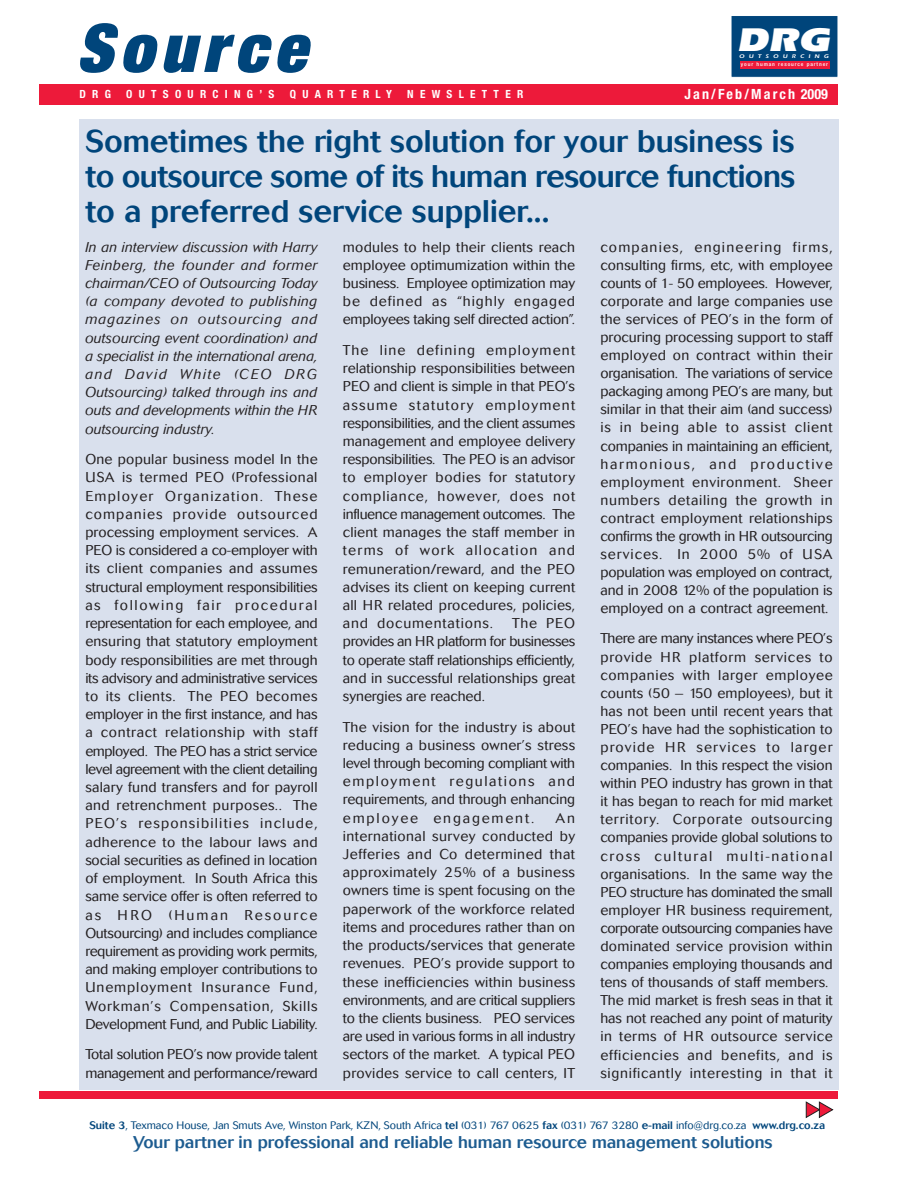
<style>
.page{position:relative;width:918px;height:1188px;background:#fff}
.page>*{position:absolute;margin:0;border:0;box-sizing:border-box;transform-origin:0 0}
.t1{font:italic 900 expanded 67.05px "Helvetica Neue";color:#00457b}
.t2{font:900 33.9px "Itc Eras";color:#fff;scale:1.17 1}
.t3{font:500 31.05px/34.8px "Cosmos";color:#00457b;text-align:justify}
.t4{font:500 16.95px "Cosmos";color:#1d5c90}
.t5{font:300 14.1px/18.1px "Cosmos";letter-spacing:.005em;color:#231f20;text-align:justify}
.t6{font:italic 300 14.1px/18.1px "Cosmos";letter-spacing:-.005em;color:#231f20;text-align:justify}
.t7{font:300 14.1px/18.1px "Cosmos";letter-spacing:-.025em;color:#231f20}
.t8{font:700 condensed 14.1px "Helvetica Neue";letter-spacing:.155em;color:#fff}
.t9{font:700 condensed 11.25px "Helvetica Neue";letter-spacing:.56em;color:#fff}
.t10{font:300 10.8px "Cosmos";letter-spacing:-.005em;color:#00457b}
.t11{font:600 5.4px "Itc Eras";color:#fff;scale:1.16 1}
.t12{font:500 condensed 5.1px "Helvetica Neue";letter-spacing:.155em;color:#fff;scale:1.11 1}
.s1{font-weight:500}
</style>
<div class="page">
<div style="left:79px;top:119px;width:760px;height:971px;background:#d9e0ed"></div>
<div style="left:731px;top:15px;width:107px;height:63px;background:#00457b;border:1px solid #fff"></div>
<div style="left:740px;top:61px;width:89px;height:7px;background:#ed1a3a"></div>
<div style="left:39px;top:84px;width:799px;height:20px;background:#ed1a3a"></div>
<div style="left:39px;top:1091px;width:799px;height:7px;background:#ed1a3a"></div>
<svg style="left:806px;top:1102px;width:27px;height:16px"></svg>
<h1 class="t1" style="left:77px;top:24px;width:244px">Source</h1>
<h2 class="t2" style="left:736px;top:28px;width:84px">DRG</h2>
<p class="t11" style="left:739px;top:55px;width:79px">OUTSOURCING</p>
<p class="t12" style="left:741px;top:63px;width:80px">your human resource partner</p>
<p class="t9" style="left:79px;top:90px;width:33px">DRG</p>
<p class="t9" style="left:126px;top:90px;width:150px">OUTSOURCING’S</p>
<p class="t9" style="left:290px;top:90px;width:104px">QUARTERLY</p>
<p class="t9" style="left:407px;top:90px;width:118px">NEWSLETTER</p>
<p class="t8" style="left:684px;top:89px;width:145px">Jan/Feb/March 2009</p>
<h3 class="t3" style="left:85px;top:127px;width:712px">Sometimes the right solution for your business is to outsource some of its human resource functions to a preferred service supplier...</h3>
<p class="t6" style="left:85px;top:239px;width:234px">In an interview discussion with Harry Feinberg, the founder and former chairman/CEO of Outsourcing Today (a company devoted to publishing magazines on outsourcing and outsourcing event coordination) and a specialist in the international arena, and David White (CEO DRG Outsourcing) talked through ins and outs and developments within the HR outsourcing industry.</p>
<p class="t5" style="left:85px;top:452px;width:234px">One popular business model In the USA is termed PEO (Professional Employer Organization. These companies provide outsourced processing employment services. A PEO is considered a co-employer with its client companies and assumes structural employment responsibilities as following fair procedural representation for each employee, and ensuring that statutory employment body responsibilities are met through its advisory and administrative services to its clients. The PEO becomes employer in the first instance, and has a contract relationship with staff employed. The PEO has a strict service level agreement with the client detailing salary fund transfers and for payroll and retrenchment purposes.. The PEO’s responsibilities include, adherence to the labour laws and social securities as defined in location of employment. In South Africa this same service offer is often referred to as HRO (Human Resource Outsourcing) and includes compliance requirement as providing work permits, and making employer contributions to Unemployment Insurance Fund, Workman’s Compensation, Skills Development Fund, and Public Liability.</p>
<p class="t7" style="left:85px;top:1047px;width:234px">Total solution PEO’s now provide talent management and performance/reward</p>
<p class="t5" style="left:343px;top:239px;width:234px">modules to help their clients reach employee optimumization within the business. Employee optimization may be defined as “highly engaged employees taking self directed action”.</p>
<p class="t5" style="left:343px;top:342px;width:234px">The line defining employment relationship responsibilities between PEO and client is simple in that PEO’s assume statutory employment responsibilities, and the client assumes management and employee delivery responsibilities. The PEO is an advisor to employer bodies for statutory compliance, however, does not influence management outcomes. The client manages the staff member in terms of work allocation and remuneration/reward, and the PEO advises its client on keeping current all HR related procedures, policies, and documentations.</p>
<p class="t5" style="left:343px;top:616px;width:234px;text-indent:169px">The PEO provides an HR platform for businesses to operate staff relationships efficiently, and in successful relationships great synergies are reached.</p>
<p class="t5" style="left:343px;top:719px;width:234px">The vision for the industry is about reducing a business owner’s stress level through becoming compliant with employment regulations and requirements, and through enhancing employee engagement.</p>
<p class="t5" style="left:343px;top:810px;width:234px;text-indent:213px">An international survey conducted by Jefferies and Co determined that approximately 25% of a business owners time is spent focusing on the paperwork of the workforce related items and procedures rather than on the products/services that generate revenues. PEO’s provide support to these inefficiencies within business environments, and are critical suppliers to the clients business. PEO services are used in various forms in all industry sectors of the market. A typical PEO provides service to call centers, IT</p>
<p class="t5" style="left:600px;top:239px;width:234px">companies, engineering firms, consulting firms, etc, with employee counts of 1- 50 employees. However, corporate and large companies use the services of PEO’s in the form of procuring processing support to staff employed on contract within their organisation. The variations of service packaging among PEO’s are many, but similar in that their aim (and success) is in being able to assist client companies in maintaining an efficient, harmonious, and productive employment environment. Sheer numbers detailing the growth in contract employment relationships confirms the growth in HR outsourcing services. In 2000 5% of USA population was employed on contract, and in 2008 12% of the population is employed on a contract agreement.</p>
<p class="t5" style="left:600px;top:631px;width:234px;text-align:left">There are many instances where PEO’s provide HR platform services to companies with larger employee counts (50 – 150 employees), but it has not been until recent years that PEO’s have had the sophistication to provide HR services to larger companies. In this respect the vision within PEO industry has grown in that it has began to reach for mid market territory. Corporate outsourcing companies provide global solutions to cross cultural multi-national organisations. In the same way the PEO structure has dominated the small employer HR business requirement, corporate outsourcing companies have dominated service provision within companies employing thousands and tens of thousands of staff members.<br>The mid market is fresh seas in that it has not reached any point of maturity in terms of HR outsource service efficiencies and benefits, and is significantly interesting in that it</p>
<p class="t10" style="left:89px;top:1121px;width:737px"><span class="s1">Suite 3</span>, Texmaco House, Jan Smuts Ave, Winston Park, KZN, South Africa <span class="s1">tel</span> (031) 767 0625 <span class="s1">fax</span> (031) 767 3280 <span class="s1">e-mail</span> info@drg.co.za <span class="s1">www.drg.co.za</span></p>
<p class="t4" style="left:133px;top:1136px;width:641px">Your partner in professional and reliable human resource management solutions</p>
</div>
